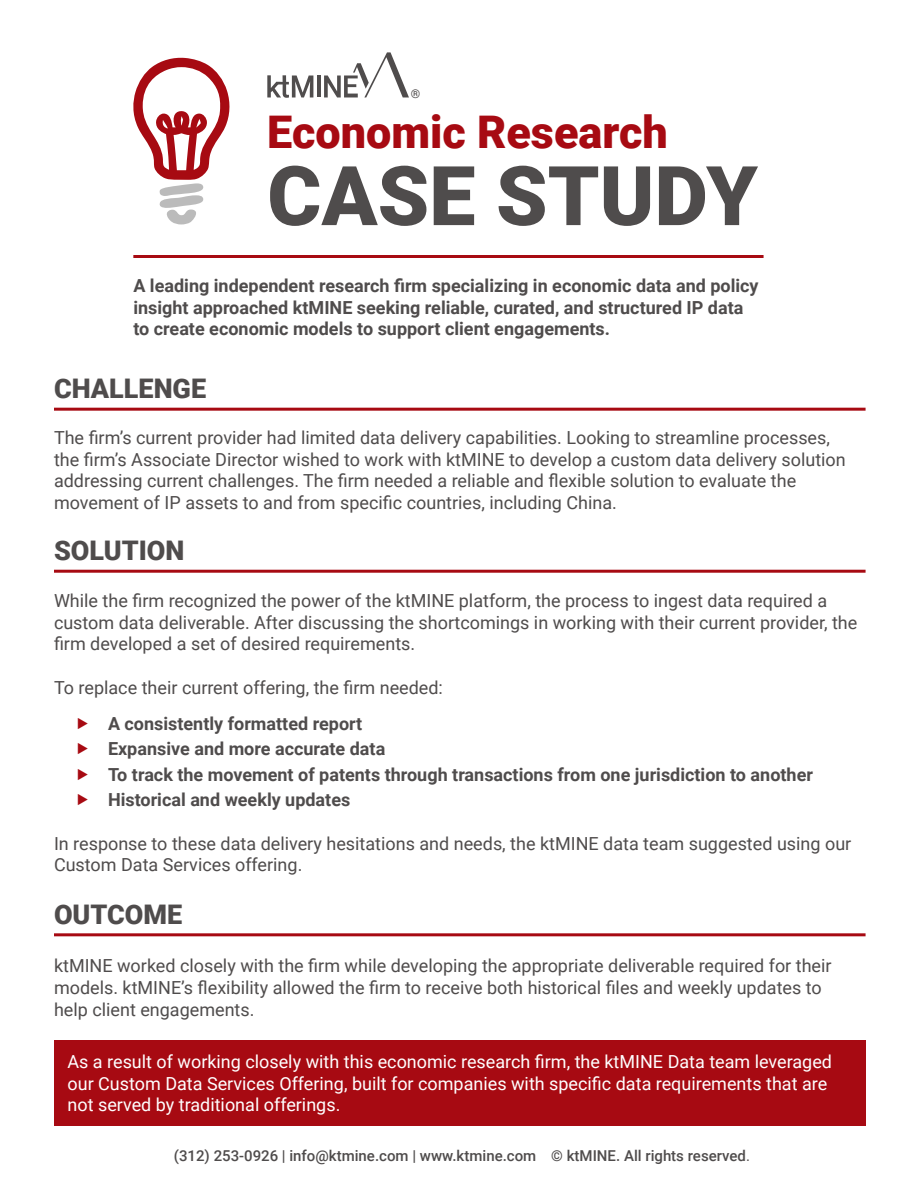
<style>
.page{position:relative;width:918px;height:1188px;background:#fff}
.page>*{position:absolute;margin:0;border:0;box-sizing:border-box;transform-origin:0 0}
.t1{font:900 82.5px "Roboto";color:#4f4c4c}
.t2{font:900 45px "Roboto";color:#a70a12}
.t3{font:900 27px "Roboto";color:#4f4c4c}
.t4{font:18px/21.6px "Roboto";color:#4f4c4c}
.t5{font:700 18px/21.6px "Roboto";color:#4f4c4c}
.t6{font:18px/21.6px "Roboto";color:#fff}
.t7{font:500 15px "Roboto";color:#4f4c4c}
.t8{font:12.15px "Roboto";color:#4f4c4c}
.s1{font-weight:400}
</style>
<div class="page">
<div style="left:54px;top:1040px;width:812px;height:86px;background:#a70a12"></div>
<svg style="left:267px;top:75px;width:46px;height:23px"></svg>
<hr style="left:317px;top:75px;width:4px;height:22px;background:#504d4d">
<svg style="left:324px;top:52px;width:85px;height:45px"></svg>
<svg style="left:133px;top:57px;width:97px;height:167px"></svg>
<hr style="left:133px;top:255px;width:631px;height:3px;background:#a70a12">
<hr style="left:54px;top:408px;width:812px;height:3px;background:#a70a12">
<hr style="left:54px;top:570px;width:812px;height:3px;background:#a70a12">
<hr style="left:54px;top:933px;width:812px;height:3px;background:#a70a12">
<p class="t8" style="left:411px;top:85px;width:11px">®</p>
<p class="t2" style="left:267px;top:101px;width:402px">Economic Research</p>
<p class="t1" style="left:267px;top:138px;width:492px">CASE STUDY</p>
<p class="t5" style="left:133px;top:274px;width:627px">A leading independent research firm specializing in economic data and policy insight approached ktMINE seeking reliable, curated, and structured IP data to create economic models to support client engagements.</p>
<p class="t3" style="left:54px;top:370px;width:154px">CHALLENGE</p>
<p class="t4" style="left:54px;top:426px;width:793px">The firm’s current provider had limited data delivery capabilities. Looking to streamline processes, the firm’s Associate Director wished to work with ktMINE to develop a custom data delivery solution addressing current challenges. The firm needed a reliable and flexible solution to evaluate the movement of IP assets to and from specific countries, including China.</p>
<p class="t3" style="left:54px;top:532px;width:132px">SOLUTION</p>
<p class="t4" style="left:54px;top:589px;width:805px">While the firm recognized the power of the ktMINE platform, the process to ingest data required a custom data deliverable. After discussing the shortcomings in working with their current provider, the firm developed a set of desired requirements.</p>
<p class="t4" style="left:54px;top:676px;width:391px">To replace their current offering, the firm needed:</p>
<p class="t5" style="left:108px;top:712px;width:256px">A consistently formatted report</p>
<p class="t5" style="left:108px;top:738px;width:279px">Expansive and more accurate data</p>
<p class="t5" style="left:108px;top:763px;width:706px">To track the movement of patents through transactions from one jurisdiction to another</p>
<p class="t5" style="left:108px;top:789px;width:244px">Historical and weekly updates</p>
<p class="t4" style="left:54px;top:832px;width:799px">In response to these data delivery hesitations and needs, the ktMINE data team suggested using our<br>Custom Data Services offering.</p>
<p class="t3" style="left:54px;top:895px;width:130px">OUTCOME</p>
<p class="t4" style="left:54px;top:954px;width:779px">ktMINE worked closely with the firm while developing the appropriate deliverable required for their models. ktMINE’s flexibility allowed the firm to receive both historical files and weekly updates to help client engagements.</p>
<p class="t6" style="left:68px;top:1050px;width:766px">As a result of working closely with this economic research firm, the ktMINE Data team leveraged our Custom Data Services Offering, built for companies with specific data requirements that are not served by traditional offerings.</p>
<p class="t7" style="left:174px;top:1145px;width:578px">(312) 253-0926 | info@ktmine.com | www.ktmine.com © ktMINE. All rights reserved<span class="s1">.</span></p>
</div>
